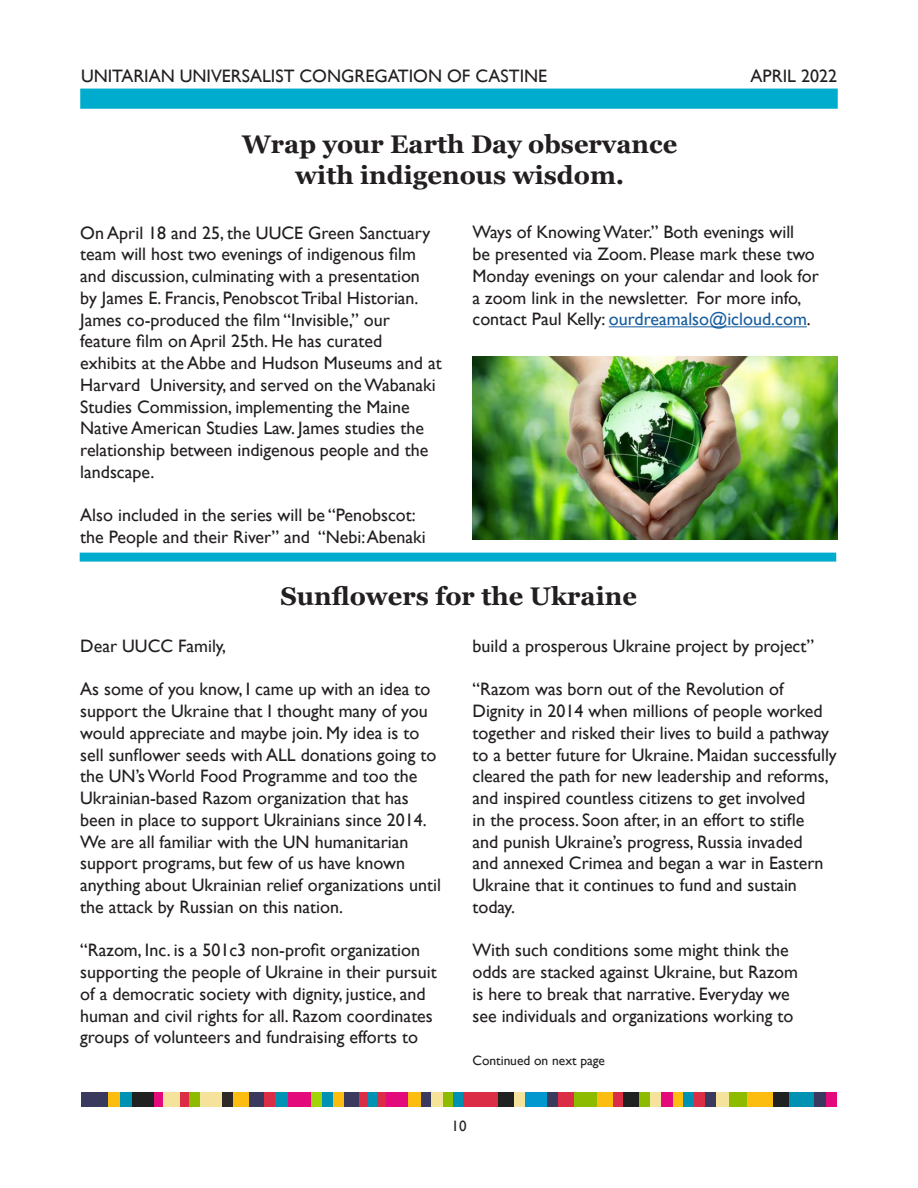
<style>
.page{position:relative;width:918px;height:1188px;background:#fff}
.page>*{position:absolute;margin:0;border:0;box-sizing:border-box;transform-origin:0 0}
.Column_title{font:700 25.5px/30.6px "Georgia";color:#231f20;text-align:center}
.Body_Text{font:18px/21.8px "Gill Sans";color:#231f20}
.t1{font:15px "Gill Sans";color:#231f20}
.t2{font:13.5px "Gill Sans";color:#231f20}
.s1{color:#175d9e}
</style>
<div class="page">
<div style="left:80px;top:89px;width:758px;height:20px;background:#00accd;border:2px solid #00accd"></div>
<div style="left:826px;top:1092px;width:11px;height:15px;background:#e30a7c"></div>
<div style="left:694px;top:1092px;width:11px;height:15px;background:#dc2d47"></div>
<div style="left:683px;top:1092px;width:11px;height:15px;background:#0092b3"></div>
<div style="left:672px;top:1092px;width:11px;height:15px;background:#fdbd10"></div>
<div style="left:661px;top:1092px;width:11px;height:15px;background:#e30a7c"></div>
<div style="left:333px;top:1092px;width:11px;height:15px;background:#fdbd10"></div>
<div style="left:322px;top:1092px;width:11px;height:15px;background:#0092b3"></div>
<div style="left:311px;top:1092px;width:11px;height:15px;background:#a2d40a"></div>
<div style="left:189px;top:1092px;width:11px;height:15px;background:#8dbb00"></div>
<div style="left:650px;top:1092px;width:11px;height:15px;background:#f5e39b"></div>
<div style="left:453px;top:1092px;width:11px;height:15px;background:#0092b3"></div>
<div style="left:443px;top:1092px;width:10px;height:15px;background:#8dbb00"></div>
<div style="left:431px;top:1092px;width:12px;height:15px;background:#f5e39b"></div>
<div style="left:421px;top:1092px;width:10px;height:15px;background:#3a3a5f"></div>
<div style="left:408px;top:1092px;width:13px;height:15px;background:#fdbd10"></div>
<div style="left:275px;top:1092px;width:13px;height:15px;background:#0092b3"></div>
<div style="left:639px;top:1092px;width:11px;height:15px;background:#8dbb00"></div>
<div style="left:814px;top:1092px;width:12px;height:15px;background:#3a3a5f"></div>
<div style="left:705px;top:1092px;width:11px;height:15px;background:#3a3a5f"></div>
<div style="left:514px;top:1092px;width:11px;height:15px;background:#f5e39b"></div>
<div style="left:612px;top:1092px;width:11px;height:15px;background:#dc2d47"></div>
<div style="left:789px;top:1092px;width:25px;height:15px;background:#0092b3"></div>
<div style="left:747px;top:1092px;width:26px;height:15px;background:#fdbd10"></div>
<div style="left:773px;top:1092px;width:16px;height:15px;background:#202222"></div>
<div style="left:623px;top:1092px;width:16px;height:15px;background:#202222"></div>
<div style="left:729px;top:1092px;width:18px;height:15px;background:#8dbb00"></div>
<div style="left:597px;top:1092px;width:15px;height:15px;background:#fdbd10"></div>
<div style="left:344px;top:1092px;width:15px;height:15px;background:#3a3a5f"></div>
<div style="left:498px;top:1092px;width:16px;height:15px;background:#202222"></div>
<div style="left:464px;top:1092px;width:34px;height:15px;background:#dc2d47"></div>
<div style="left:288px;top:1092px;width:23px;height:15px;background:#e30a7c"></div>
<div style="left:132px;top:1092px;width:23px;height:15px;background:#202222"></div>
<div style="left:574px;top:1092px;width:23px;height:15px;background:#8dbb00"></div>
<div style="left:716px;top:1092px;width:13px;height:15px;background:#f5e39b"></div>
<div style="left:547px;top:1092px;width:12px;height:15px;background:#3a3a5f"></div>
<div style="left:525px;top:1092px;width:22px;height:15px;background:#0098ce"></div>
<div style="left:559px;top:1092px;width:15px;height:15px;background:#dc2d47"></div>
<div style="left:221px;top:1092px;width:12px;height:15px;background:#2e2926"></div>
<div style="left:200px;top:1092px;width:21px;height:15px;background:#f5e39b"></div>
<div style="left:120px;top:1092px;width:12px;height:15px;background:#0092b3"></div>
<div style="left:107px;top:1092px;width:13px;height:15px;background:#fdbd10"></div>
<div style="left:233px;top:1092px;width:16px;height:15px;background:#fdbd10"></div>
<div style="left:386px;top:1092px;width:22px;height:15px;background:#e30a7c"></div>
<div style="left:81px;top:1092px;width:26px;height:15px;background:#3a3a5f"></div>
<div style="left:368px;top:1092px;width:10px;height:15px;background:#0092b3"></div>
<div style="left:378px;top:1092px;width:8px;height:15px;background:#dc2d47"></div>
<div style="left:359px;top:1092px;width:9px;height:15px;background:#dc2d47"></div>
<div style="left:163px;top:1092px;width:17px;height:15px;background:#f5e39b"></div>
<div style="left:180px;top:1092px;width:9px;height:15px;background:#dc2d47"></div>
<div style="left:155px;top:1092px;width:8px;height:15px;background:#e30a7c"></div>
<div style="left:264px;top:1092px;width:11px;height:15px;background:#dc2d47"></div>
<div style="left:249px;top:1092px;width:15px;height:15px;background:#3a3a5f"></div>
<hr style="left:609px;top:326px;width:198px;height:1px;background:#175d9e">
<img style="left:472px;top:356px;width:366px;height:183px">
<div style="left:80px;top:553px;width:756px;height:9px;background:#00accd"></div>
<p class="Body_Text" style="left:81px;top:65px;width:468px">UNITARIAN UNIVERSALIST CONGREGATION OF CASTINE</p>
<p class="Body_Text" style="left:751px;top:65px;width:88px">APRIL 2022</p>
<p class="Column_title" style="left:242px;top:129px;width:437px">Wrap your Earth Day observance with indigenous wisdom.</p>
<p class="Body_Text" style="left:80px;top:222px;width:363px">On April 18 and 25, the UUCE Green Sanctuary team will host two evenings of indigenous film and discussion, culminating with a presentation<br>by James E. Francis, Penobscot Tribal Historian.<br>James co-produced the film “Invisible,” our feature film on April 25th. He has curated exhibits at the Abbe and Hudson Museums and at Harvard University, and served on the Wabanaki Studies Commission, implementing the Maine Native American Studies Law. James studies the relationship between indigenous people and the landscape.</p>
<p class="Body_Text" style="left:80px;top:505px;width:347px">Also included in the series will be “Penobscot: the People and their River” and “Nebi: Abenaki</p>
<p class="Body_Text" style="left:472px;top:222px;width:348px">Ways of Knowing Water.” Both evenings will<br>be presented via Zoom. Please mark these two Monday evenings on your calendar and look for a zoom link in the newsletter. For more info, contact Paul Kelly: <span class="s1">ourdreamalso@icloud.com</span>.</p>
<p class="Column_title" style="left:280px;top:581px;width:358px">Sunflowers for the Ukraine</p>
<p class="Body_Text" style="left:80px;top:635px;width:148px">Dear UUCC Family,</p>
<p class="Body_Text" style="left:80px;top:679px;width:362px">As some of you know, I came up with an idea to support the Ukraine that I thought many of you would appreciate and maybe join. My idea is to sell sunflower seeds with ALL donations going to the UN’s World Food Programme and too the Ukrainian-based Razom organization that has been in place to support Ukrainians since 2014.<br>We are all familiar with the UN humanitarian support programs, but few of us have known anything about Ukrainian relief organizations until the attack by Russian on this nation.</p>
<p class="Body_Text" style="left:80px;top:940px;width:358px">“Razom, Inc. is a 501c3 non-profit organization supporting the people of Ukraine in their pursuit of a democratic society with dignity, justice, and human and civil rights for all. Razom coordinates groups of volunteers and fundraising efforts to</p>
<p class="Body_Text" style="left:472px;top:635px;width:343px">build a prosperous Ukraine project by project”</p>
<p class="Body_Text" style="left:472px;top:679px;width:366px">“Razom was born out of the Revolution of Dignity in 2014 when millions of people worked together and risked their lives to build a pathway to a better future for Ukraine. Maidan successfully cleared the path for new leadership and reforms, and inspired countless citizens to get involved<br>in the process. Soon after, in an effort to stifle<br>and punish Ukraine’s progress, Russia invaded<br>and annexed Crimea and began a war in Eastern Ukraine that it continues to fund and sustain today.</p>
<p class="Body_Text" style="left:472px;top:940px;width:327px">With such conditions some might think the odds are stacked against Ukraine, but Razom is here to break that narrative. Everyday we see individuals and organizations working to</p>
<p class="t2" style="left:472px;top:1053px;width:134px">Continued on next page</p>
<p class="t1" style="left:452px;top:1117px;width:16px">10</p>
</div>
